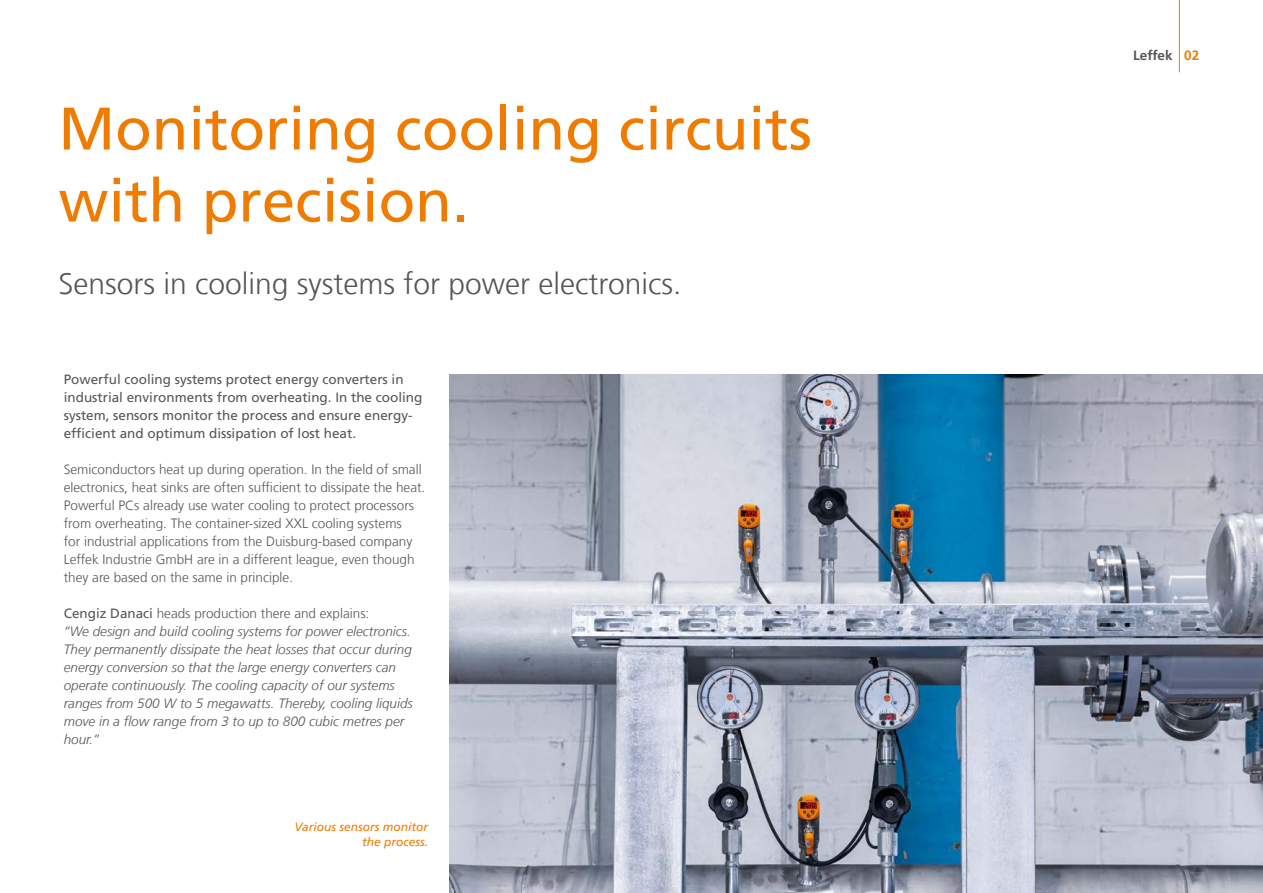
<style>
.page{position:relative;width:1263px;height:893px;background:#fff}
.page>*{position:absolute;margin:0;border:0;box-sizing:border-box;transform-origin:0 0}
.Headline{font:60px/72px "Frutiger LT Com";color:#ef7c00}
.Subheadline_Innensei{font:300 30px "Frutiger LT Com";color:#565656}
.Fließtext_9pt_versch{font:300 13.5px/18px "Frutiger LT Com";color:#565656}
.Fließtext_9pt_versch-2{font:italic 300 13.5px/18px "Frutiger LT Com";color:#565656}
.Einleitung_9pt{font:13.5px/18px "Frutiger LT Com";color:#565656}
.t1{font:700 13.5px "Frutiger LT Com";color:#565656}
.Bildunterschrift_reb{font:italic 12px/14.9px "Frutiger LT Com";color:#ef7c00;text-align:right}
.s1{font-weight:400;font-style:normal}
.s2{font-style:normal}
.s3{color:#ef7c00}
</style>
<div class="page">
<img style="left:449px;top:374px;width:814px;height:519px">
<hr style="left:1179px;top:0;width:1px;height:72px;background:#ef7c00">
<p class="Headline" style="left:58px;top:93px;width:755px">Monitoring cooling circuits with precision.</p>
<p class="Subheadline_Innensei" style="left:58px;top:266px;width:624px">Sensors in cooling systems for power electronics.</p>
<p class="Einleitung_9pt" style="left:64px;top:370px;width:360px">Powerful cooling systems protect energy converters in industrial environments from overheating. In the cooling system, sensors monitor the process and ensure energy&shy;efficient and optimum dissipation of lost heat.</p>
<p class="Fließtext_9pt_versch" style="left:64px;top:460px;width:363px">Semiconductors heat up during operation. In the field of small electronics, heat sinks are often sufficient to dissipate the heat.<br>Powerful PCs already use water cooling to protect processors from overheating. The container-sized XXL cooling systems<br>for industrial applications from the Duisburg-based company Leffek Industrie GmbH are in a different league, even though they are based on the same in principle.</p>
<p class="Fließtext_9pt_versch-2" style="left:64px;top:604px;width:351px"><span class="s1">Cengiz Danaci</span> <span class="s2">heads production there and explains:<br></span>“We design and build cooling systems for power electronics.<br>They permanently dissipate the heat losses that occur during energy conversion so that the large energy converters can operate continuously. The cooling capacity of our systems ranges from 500 W to 5 megawatts. Thereby, cooling liquids move in a flow range from 3 to up to 800 cubic metres per hour.”</p>
<p class="Bildunterschrift_reb" style="left:294px;top:819px;width:135px">Various sensors monitor the process.</p>
<p class="t1" style="left:1133px;top:47px;width:68px">Leffek <span class="s3">02</span></p>
</div>
